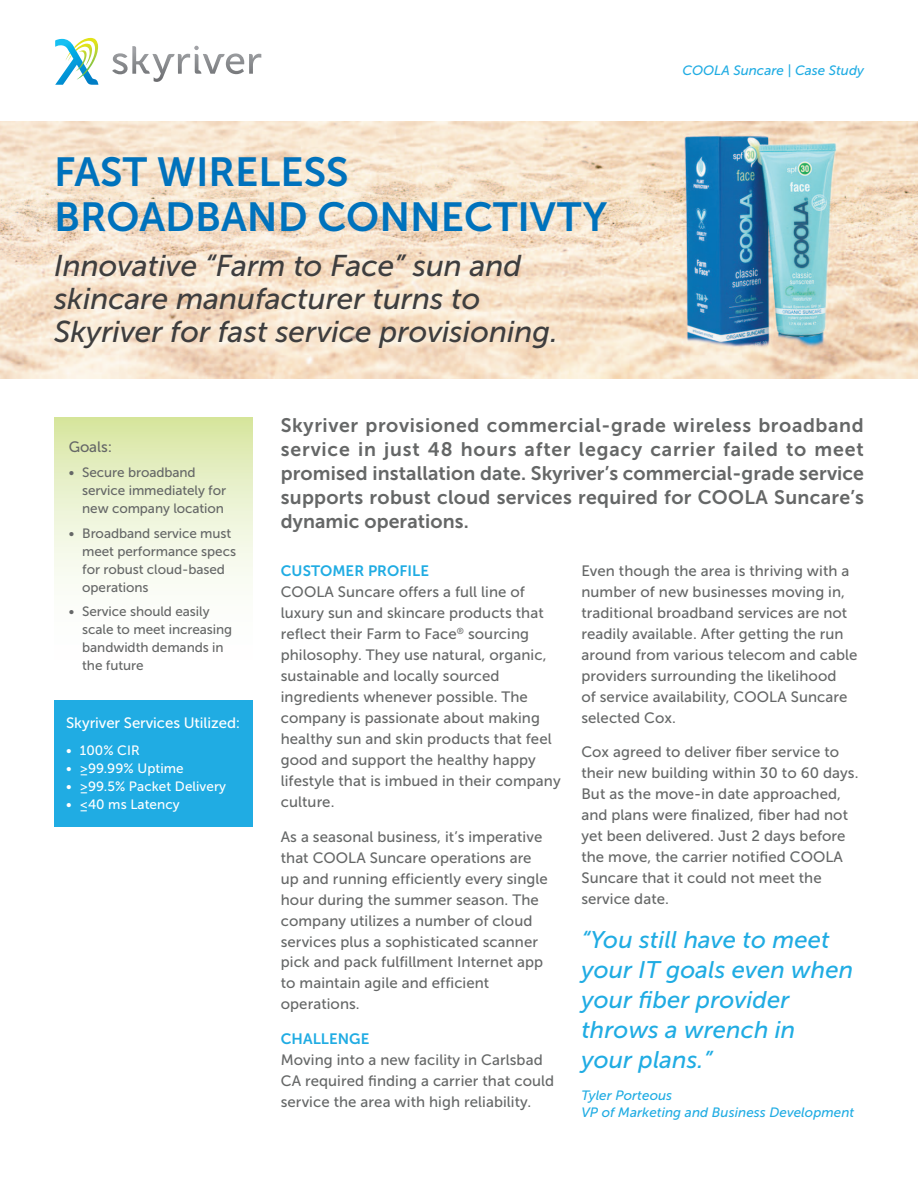
<style>
.page{position:relative;width:918px;height:1188px;background:#fff}
.page>*{position:absolute;margin:0;border:0;box-sizing:border-box;transform-origin:0 0}
.t1{font:40.5px/45px "Museo Sans 700";color:#0072bc}
.t2{font:italic 30px/33px "Museo Sans 500";color:#3e3e3f}
.t3{font:italic 24px/30px "Museo Sans 500";letter-spacing:.005em;color:#20ace3}
.t4{font:19.5px/24px "Museo Sans 700";letter-spacing:.015em;color:#656767;text-align:justify}
.t5{font:15px/21px "Museo Sans 500";letter-spacing:.005em;color:#656767}
.t6{font:15px "Museo Sans 500";letter-spacing:-.005em;color:#fff}
.t7{font:15px "Museo Sans 700";letter-spacing:.005em;color:#20ace3}
.t8{font:13.5px/18px "Museo Sans 500";letter-spacing:-.005em;color:#656767}
.t9{font:italic 13.5px/18px "Museo Sans 500";letter-spacing:.005em;color:#20ace3}
.t10{font:13.5px "Museo Sans 500";letter-spacing:.005em;color:#fff}
</style>
<div class="page">
<img style="left:0;top:122px;width:918px;height:257px">
<svg style="left:54px;top:417px;width:198px;height:171px;background:#eaf2cf"></svg>
<div style="left:54px;top:701px;width:198px;height:126px;background:#20ace3"></div>
<svg style="left:112px;top:46px;width:149px;height:36px"></svg>
<svg style="left:55px;top:38px;width:43px;height:47px"></svg>
<h1 class="t1" style="left:54px;top:149px;width:555px">FAST WIRELESS<br>BROADBAND CONNECTIVTY</h1>
<h2 class="t2" style="left:54px;top:249px;width:505px">Innovative “Farm to Face” sun and skincare manufacturer turns to<br>Skyriver for fast service provisioning.</h2>
<p class="t9" style="left:682px;top:61px;width:183px">COOLA Suncare | Case Study</p>
<p class="t5" style="left:69px;top:437px;width:45px">Goals:</p>
<p class="t8" style="left:82px;top:463px;width:145px;text-indent:-14px">• Secure broadband service immediately for new company location</p>
<p class="t8" style="left:82px;top:524px;width:155px;text-indent:-14px">• Broadband service must meet performance specs for robust cloud-based operations</p>
<p class="t8" style="left:82px;top:603px;width:151px;text-indent:-14px">• Service should easily scale to meet increasing bandwidth demands in the future</p>
<p class="t6" style="left:66px;top:714px;width:176px">Skyriver Services Utilized:</p>
<p class="t10" style="left:66px;top:743px;width:75px">• 100% CIR</p>
<p class="t10" style="left:66px;top:761px;width:119px">• ≥99.99% Uptime</p>
<p class="t10" style="left:66px;top:779px;width:161px">• ≥99.5% Packet Delivery</p>
<p class="t10" style="left:66px;top:797px;width:115px">• ≤40 ms Latency</p>
<p class="t4" style="left:281px;top:413px;width:585px">Skyriver provisioned commercial-grade wireless broadband service in just 48 hours after legacy carrier failed to meet promised installation date. Skyriver’s commercial-grade service supports robust cloud services required for COOLA Suncare’s dynamic operations.</p>
<p class="t7" style="left:281px;top:562px;width:33px">custo</p>
<p class="t7" style="left:332px;top:562px;width:55px">mer profile</p>
<p class="t5" style="left:281px;top:581px;width:281px">COOLA Suncare offers a full line of luxury sun and skincare products that reflect their Farm to Face<sup>®</sup> sourcing philosophy. They use natural, organic, sustainable and locally sourced ingredients whenever possible. The company is passionate about making healthy sun and skin products that feel good and support the healthy happy lifestyle that is imbued in their company culture.</p>
<p class="t5" style="left:281px;top:826px;width:269px">As a seasonal business, it’s imperative that COOLA Suncare operations are up and running efficiently every single hour during the summer season. The company utilizes a number of cloud services plus a sophisticated scanner pick and pack fulfillment Internet app to maintain agile and efficient operations.</p>
<p class="t7" style="left:281px;top:1030px;width:33px">challen</p>
<p class="t7" style="left:349px;top:1030px;width:20px">ge</p>
<p class="t5" style="left:281px;top:1049px;width:275px">Moving into a new facility in Carlsbad<br>CA required finding a carrier that could service the area with high reliability.</p>
<p class="t5" style="left:581px;top:560px;width:278px">Even though the area is thriving with a number of new businesses moving in, traditional broadband services are not readily available. After getting the run around from various telecom and cable providers surrounding the likelihood<br>of service availability, COOLA Suncare selected Cox.</p>
<p class="t5" style="left:581px;top:742px;width:279px">Cox agreed to deliver fiber service to their new building within 30 to 60 days.<br>But as the move-in date approached, and plans were finalized, fiber had not yet been delivered. Just 2 days before the move, the carrier notified COOLA Suncare that it could not meet the service date.</p>
<h3 class="t3" style="left:581px;top:925px;width:273px">“You still have to meet your IT goals even when your fiber provider throws a wrench in<br>your plans.”</h3>
<p class="t9" style="left:581px;top:1086px;width:274px">Tyler Porteous<br>VP of Marketing and Business Development</p>
</div>
